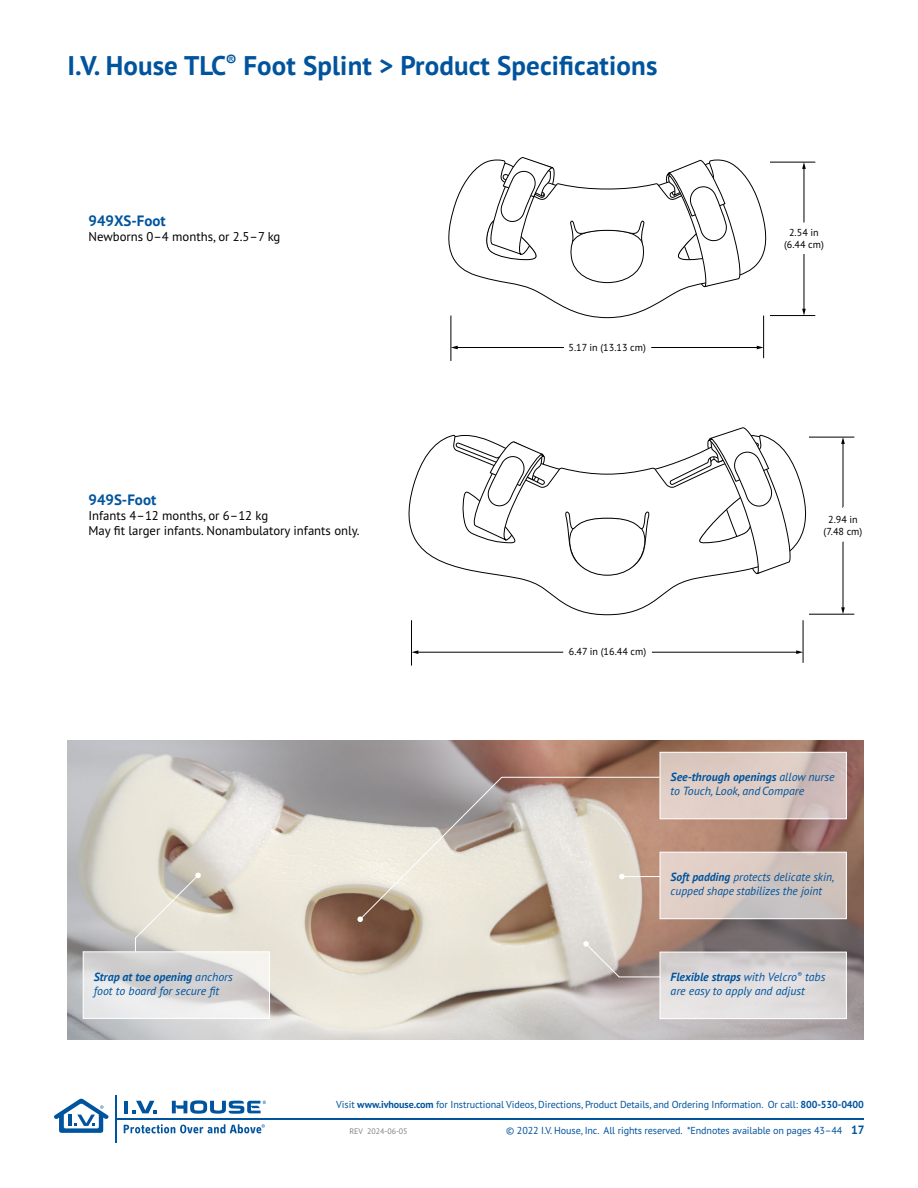
<style>
.page{position:relative;width:918px;height:1188px;background:#fff}
.page>*{position:absolute;margin:0;border:0;box-sizing:border-box;transform-origin:0 0}
.HEADLINE{font:700 27px "PT Sans Pro";letter-spacing:.005em;color:#00549e}
.t1{font:700 15px "PT Sans Pro";color:#00549e}
.t2{font:12.75px/15px "PT Sans Pro";color:#000}
.t3{font:italic 11.85px/14.2px "PT Sans Pro";color:#00549e}
.t4{font:10.2px "PT Sans Pro";letter-spacing:-.01em;color:#00549e}
.t5{font:10.2px/12.1px "PT Sans Pro";color:#000;text-align:center}
.t6{font:7.95px "PT Sans Pro";color:#808285}
.s1{font-weight:700}
.s2{font-weight:700;font-size:12px}
</style>
<div class="page">
<hr style="left:116px;top:1119px;width:748px;height:1px;background:#00549e">
<hr style="left:124px;top:1101px;width:4px;height:12px;background:#00549e">
<svg style="left:132px;top:1101px;width:24px;height:12px"></svg>
<svg style="left:172px;top:1100px;width:94px;height:14px"></svg>
<hr style="left:115px;top:1095px;width:1px;height:48px;background:#00549e">
<svg style="left:124px;top:1124px;width:141px;height:9px"></svg>
<svg style="left:54px;top:1099px;width:54px;height:34px"></svg>
<svg style="left:448px;top:161px;width:309px;height:157px"></svg>
<svg style="left:664px;top:159px;width:78px;height:129px"></svg>
<svg style="left:488px;top:157px;width:69px;height:99px"></svg>
<svg style="left:408px;top:434px;width:394px;height:165px"></svg>
<svg style="left:706px;top:427px;width:86px;height:148px"></svg>
<svg style="left:472px;top:440px;width:75px;height:115px"></svg>
<hr style="left:804px;top:168px;width:1px;height:142px;background:#000">
<svg style="left:802px;top:163px;width:4px;height:6px"></svg>
<hr style="left:763px;top:316px;width:1px;height:42px;background:#000">
<hr style="left:456px;top:347px;width:302px;height:1px;background:#000">
<svg style="left:452px;top:346px;width:6px;height:3px"></svg>
<hr style="left:803px;top:620px;width:1px;height:43px;background:#000">
<hr style="left:417px;top:652px;width:380px;height:1px;background:#000">
<svg style="left:412px;top:650px;width:6px;height:4px"></svg>
<svg style="left:796px;top:650px;width:7px;height:4px"></svg>
<hr style="left:843px;top:443px;width:1px;height:166px;background:#000">
<svg style="left:841px;top:438px;width:4px;height:6px"></svg>
<hr style="left:770px;top:162px;width:45px;height:1px;background:#000">
<hr style="left:809px;top:437px;width:45px;height:1px;background:#000">
<hr style="left:451px;top:316px;width:1px;height:45px;background:#000">
<hr style="left:411px;top:620px;width:1px;height:46px;background:#000">
<svg style="left:545px;top:599px;width:113px;height:54px"></svg>
<svg style="left:555px;top:303px;width:106px;height:143px"></svg>
<svg style="left:802px;top:468px;width:53px;height:161px"></svg>
<svg style="left:757px;top:180px;width:59px;height:169px"></svg>
<img style="left:67px;top:740px;width:797px;height:300px">
<svg style="left:662px;top:754px;width:183px;height:63px;background:#dac8c1"></svg>
<div style="left:660px;top:752px;width:187px;height:67px;border:1px solid #fff"></div>
<svg style="left:662px;top:854px;width:183px;height:63px;background:#d4c7c1"></svg>
<div style="left:660px;top:852px;width:187px;height:67px;border:1px solid #fff"></div>
<div style="left:660px;top:952px;width:186px;height:67px;background:linear-gradient(to bottom,#d2cdce,#e9e6e6)"></div>
<div style="left:660px;top:952px;width:187px;height:67px;border:1px solid #fff"></div>
<svg style="left:85px;top:953px;width:183px;height:64px;background:#dedcdc"></svg>
<div style="left:83px;top:951px;width:187px;height:68px;border:1px solid #fff"></div>
<svg style="left:135px;top:872px;width:66px;height:81px;background:#dbd8ce"></svg>
<svg style="left:583px;top:941px;width:78px;height:37px;background:#baaba3"></svg>
<svg style="left:357px;top:777px;width:303px;height:145px;background:#cabeb4"></svg>
<p class="HEADLINE" style="left:68px;top:48px;width:591px">I.V. House TLC<sup>®</sup> Foot Splint &gt; Product Specifications</p>
<p class="t1" style="left:88px;top:211px;width:79px">949XS-Foot</p>
<p class="t2" style="left:88px;top:229px;width:193px">Newborns 0–4 months, or 2.5–7 kg</p>
<p class="t5" style="left:569px;top:341px;width:79px">5.17 in (13.13 cm)</p>
<p class="t5" style="left:784px;top:226px;width:41px">2.54 in (6.44 cm)</p>
<p class="t1" style="left:88px;top:490px;width:69px">949S-Foot</p>
<p class="t2" style="left:88px;top:508px;width:273px">Infants 4–12 months, or 6–12 kg<br>May fit larger infants. Nonambulatory infants only.</p>
<p class="t3" style="left:94px;top:969px;width:141px"><span class="s1">Strap at toe opening</span> anchors foot to board for secure fit</p>
<p class="t5" style="left:569px;top:645px;width:79px">6.47 in (16.44 cm)</p>
<p class="t5" style="left:824px;top:513px;width:40px">2.94 in (7.48 cm)</p>
<p class="t3" style="left:671px;top:769px;width:165px"><span class="s1">See-through openings</span> allow nurse to Touch, Look, and Compare</p>
<p class="t3" style="left:671px;top:869px;width:165px"><span class="s1">Soft padding</span> protects delicate skin, cupped shape stabilizes the joint</p>
<p class="t3" style="left:671px;top:969px;width:156px"><span class="s1">Flexible straps</span> with Velcro<sup>®</sup> tabs are easy to apply and adjust</p>
<p class="t4" style="left:336px;top:1098px;width:529px">Visit <span class="s1">www.ivhouse.com</span> for Instructional Videos, Directions, Product Details, and Ordering Information. Or call: <span class="s1">800-530-0400</span></p>
<p class="t6" style="left:349px;top:1126px;width:60px">REV 2024-06-05</p>
<p class="t4" style="left:506px;top:1124px;width:360px">© 2022 I.V. House, Inc. All rights reserved. *Endnotes available on pages 43–44 <span class="s2">17</span></p>
</div>
